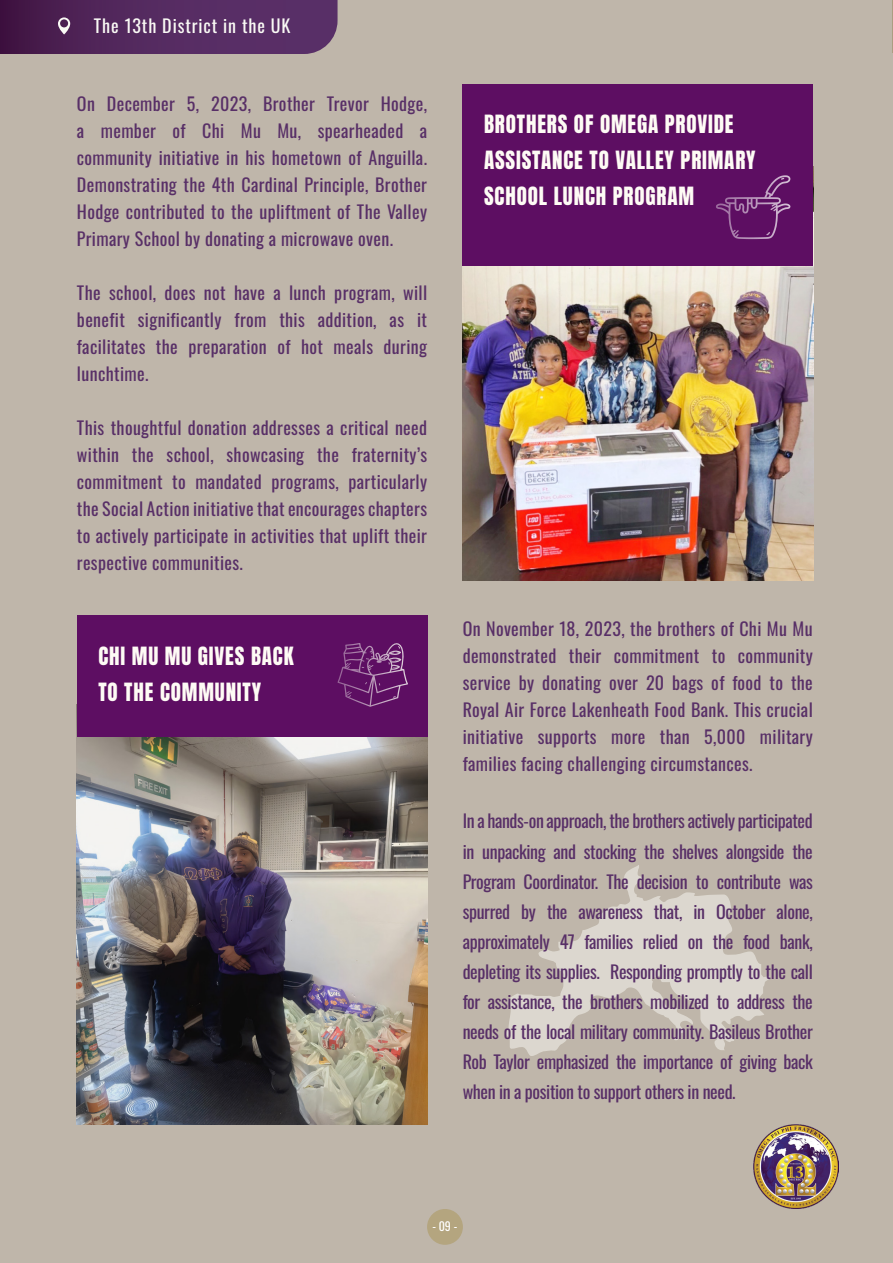
<style>
.page{position:relative;width:893px;height:1263px;background:#bfb6aa}
.page>*{position:absolute;margin:0;border:0;box-sizing:border-box;transform-origin:0 0}
.t1{font:21px/36px "Anton";letter-spacing:.04em;color:#fefbf5}
.t2{font:18px/27px "Oswald";letter-spacing:.02em;color:#582f67;text-align:justify}
.t3{font:18px "Oswald";letter-spacing:.05em;color:#fafaf5}
.t4{font:12px "Oswald";color:#fff}
</style>
<div class="page">
<img style="left:463px;top:266px;width:350px;height:314px">
<img style="left:77px;top:737px;width:350px;height:388px">
<div style="left:463px;top:85px;width:350px;height:181px;background:#5d0e62"></div>
<svg style="left:0;top:0;width:338px;height:54px;background:#542a5e"></svg>
<div style="left:427px;top:1209px;width:36px;height:36px;background:#b4a57f;border-radius:50%"></div>
<div style="left:77px;top:615px;width:350px;height:122px;background:#5d0e62"></div>
<svg style="left:338px;top:643px;width:70px;height:64px"></svg>
<img style="left:754px;top:1124px;width:85px;height:85px">
<hr style="left:892px;top:0;width:1px;height:52px;background:#ab9d81">
<svg style="left:506px;top:865px;width:264px;height:191px"></svg>
<svg style="left:716px;top:175px;width:75px;height:64px"></svg>
<p class="t3" style="left:94px;top:10px;width:198px">The 13th District in the UK</p>
<p class="t2" style="left:77px;top:88px;width:352px">On December 5, 2023, Brother Trevor Hodge, a member of Chi Mu Mu, spearheaded a community initiative in his hometown of Anguilla.<br>Demonstrating the 4th Cardinal Principle, Brother Hodge contributed to the upliftment of The Valley Primary School by donating a microwave oven.</p>
<p class="t2" style="left:77px;top:277px;width:352px">The school, does not have a lunch program, will benefit significantly from this addition, as it facilitates the preparation of hot meals during lunchtime.</p>
<p class="t2" style="left:77px;top:412px;width:352px">This thoughtful donation addresses a critical need within the school, showcasing the fraternity’s commitment to mandated programs, particularly the Social Action initiative that encourages chapters to actively participate in activities that uplift their respective communities.</p>
<p class="t1" style="left:98px;top:639px;width:197px">CHI MU MU GIVES BACK</p>
<p class="t1" style="left:98px;top:675px;width:164px">TO THE COMMUNITY</p>
<p class="t1" style="left:484px;top:108px;width:273px">BROTHERS OF OMEGA PROVIDE<br>ASSISTANCE TO VALLEY PRIMARY<br>SCHOOL LUNCH PROGRAM</p>
<p class="t2" style="left:463px;top:614px;width:352px">On November 18, 2023, the brothers of Chi Mu Mu demonstrated their commitment to community service by donating over 20 bags of food to the Royal Air Force Lakenheath Food Bank. This crucial initiative supports more than 5,000 military families facing challenging circumstances.</p>
<p class="t2" style="left:463px;top:804px;width:352px;line-height:30px">In a hands-on approach, the brothers actively participated in unpacking and stocking the shelves alongside the Program Coordinator. The decision to contribute was spurred by the awareness that, in October alone, approximately 47 families relied on the food bank, depleting its supplies. Responding promptly to the call for assistance, the brothers mobilized to address the needs of the local military community. Basileus Brother Rob Taylor emphasized the importance of giving back when in a position to support others in need.</p>
<p class="t4" style="left:432px;top:1215px;width:26px">- 09 -</p>
</div>
